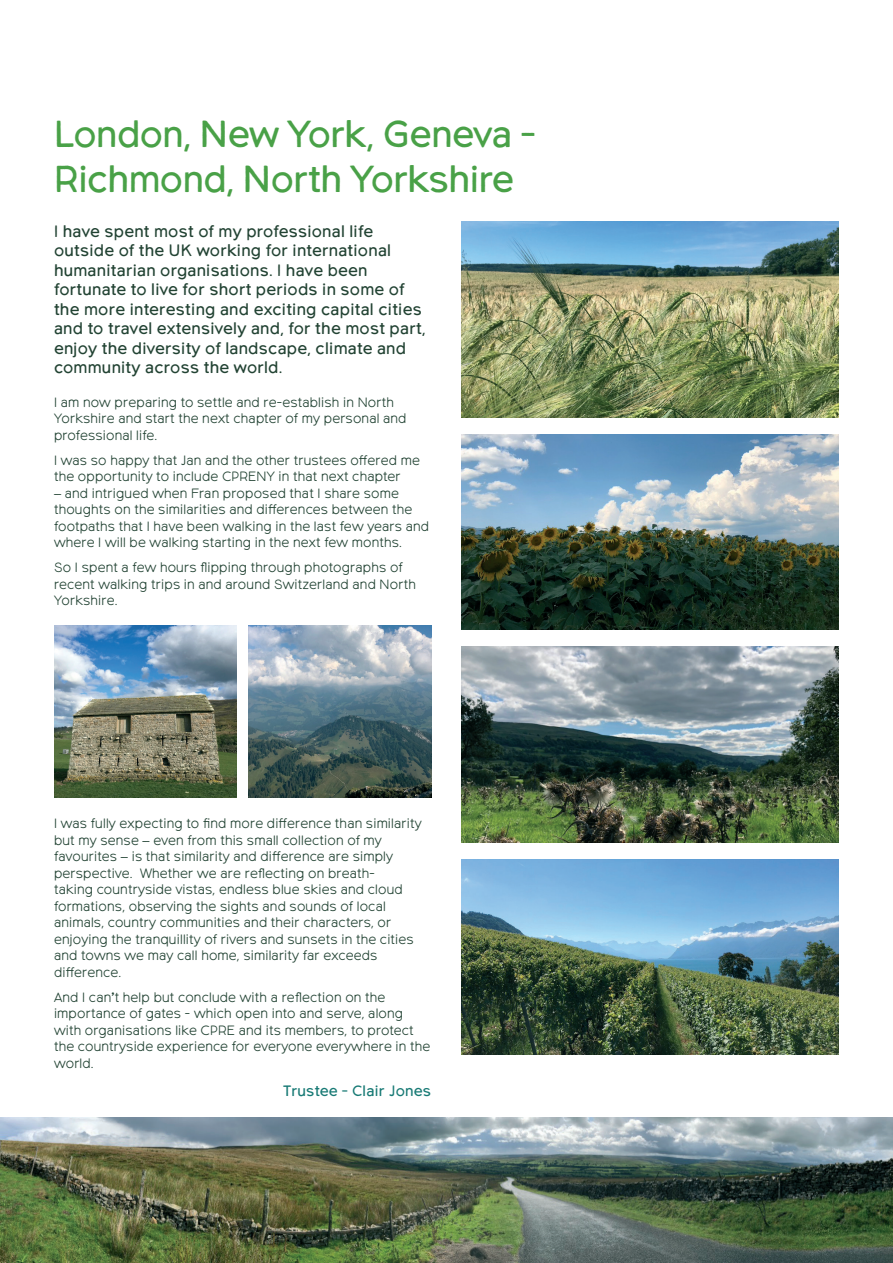
<style>
.page{position:relative;width:893px;height:1263px;background:#fff}
.page>*{position:absolute;margin:0;border:0;box-sizing:border-box;transform-origin:0 0}
.headline{font:37.5px/45px "Northwoods";letter-spacing:-.015em;color:#49a147}
.intro{font:16.5px/19.5px "Northwoods";letter-spacing:.015em;color:#224333}
.author{font:15px "Northwoods";letter-spacing:.015em;color:#187a75}
.body-text{font:300 13.5px/16.5px "Northwoods";letter-spacing:.015em;color:#224333}
</style>
<div class="page">
<img style="left:54px;top:625px;width:183px;height:172px">
<img style="left:249px;top:625px;width:183px;height:172px">
<img style="left:461px;top:221px;width:378px;height:196px">
<img style="left:461px;top:434px;width:378px;height:196px">
<img style="left:461px;top:647px;width:378px;height:195px">
<img style="left:461px;top:859px;width:378px;height:196px">
<img style="left:0;top:1117px;width:893px;height:146px">
<p class="headline" style="left:54px;top:112px;width:483px">London, New York, Geneva -<br>Richmond, North Yorkshire</p>
<p class="intro" style="left:54px;top:222px;width:373px">I have spent most of my professional life outside of the UK working for international humanitarian organisations. I have been fortunate to live for short periods in some of the more interesting and exciting capital cities and to travel extensively and, for the most part, enjoy the diversity of landscape, climate and community across the world.</p>
<p class="body-text" style="left:54px;top:394px;width:354px">I am now preparing to settle and re-establish in North<br>Yorkshire and start the next chapter of my personal and professional life.</p>
<p class="body-text" style="left:54px;top:452px;width:367px">I was so happy that Jan and the other trustees offered me the opportunity to include CPRENY in that next chapter</p>
<p class="body-text" style="left:54px;top:485px;width:377px">– and intrigued when Fran proposed that I share some thoughts on the similarities and differences between the footpaths that I have been walking in the last few years and where I will be walking starting in the next few months.</p>
<p class="body-text" style="left:54px;top:560px;width:363px">So I spent a few hours flipping through photographs of recent walking trips in and around Switzerland and North<br>Yorkshire.</p>
<p class="body-text" style="left:54px;top:816px;width:369px">I was fully expecting to find more difference than similarity but my sense – even from this small collection of my favourites – is that similarity and difference are simply perspective. Whether we are reflecting on breath-<br>taking countryside vistas, endless blue skies and cloud formations, observing the sights and sounds of local animals, country communities and their characters, or enjoying the tranquillity of rivers and sunsets in the cities and towns we may call home, similarity far exceeds difference.</p>
<p class="body-text" style="left:54px;top:989px;width:378px">And I can’t help but conclude with a reflection on the importance of gates - which open into and serve, along with organisations like CPRE and its members, to protect the countryside experience for everyone everywhere in the world.</p>
<p class="author" style="left:284px;top:1082px;width:149px">Trustee - Clair Jones</p>
</div>
